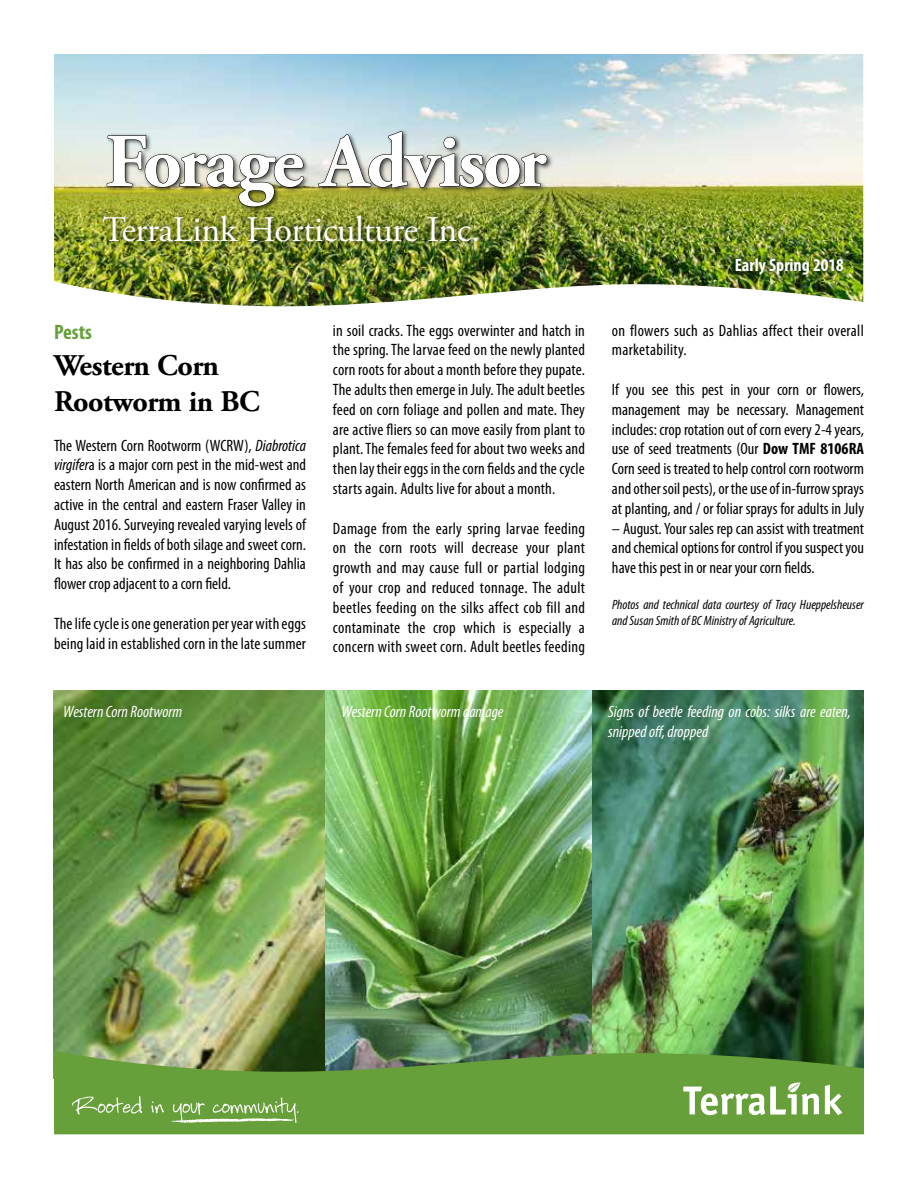
<style>
.page{position:relative;width:918px;height:1188px;background:#fff}
.page>*{position:absolute;margin:0;border:0;box-sizing:border-box;transform-origin:0 0}
.t1{font:700 76.05px "Adobe Garamond Pro";letter-spacing:-.025em;color:#fff}
.t2{font:36px "Adobe Garamond Pro";letter-spacing:-.01em;color:#fff}
.t3{font:700 30px/36px "Adobe Garamond Pro";letter-spacing:-.015em;color:#000}
.t4{font:700 condensed 21px "Myriad Pro";color:#679f3a}
.t5{font:700 condensed 18px "Myriad Pro";color:#fff}
.t6{font:condensed 16.5px/19.8px "Myriad Pro";letter-spacing:.01em;color:#000;text-align:justify}
.t7{font:italic condensed 16.5px/19.8px "Myriad Pro";color:#fff}
.t8{font:italic condensed 13.5px/16.2px "Myriad Pro";color:#000}
.s1{font-style:italic}
.s2{font-weight:700}
</style>
<div class="page">
<img style="left:53px;top:691px;width:811px;height:388px">
<img style="left:54px;top:54px;width:809px;height:253px">
<div style="left:726px;top:249px;width:126px;height:35px;background:#000;opacity:.75"></div>
<div style="left:105px;top:129px;width:449px;height:84px;background:#000;opacity:.75"></div>
<img style="left:107px;top:135px;width:197px;height:71px">
<svg style="left:318px;top:131px;width:229px;height:57px"></svg>
<div style="left:94px;top:206px;width:393px;height:44px;background:#000;opacity:.75"></div>
<svg style="left:54px;top:1051px;width:810px;height:83px;fill:#679f3a"></svg>
<svg style="left:825px;top:1085px;width:17px;height:30px"></svg>
<svg style="left:683px;top:1082px;width:136px;height:33px"></svg>
<svg style="left:72px;top:1096px;width:70px;height:19px"></svg>
<svg style="left:151px;top:1101px;width:13px;height:12px"></svg>
<svg style="left:170px;top:1098px;width:128px;height:26px"></svg>
<h1 class="t1" style="left:105px;top:118px;width:443px">Forage Advisor</h1>
<h2 class="t2" style="left:103px;top:208px;width:379px">TerraLink Horticulture Inc.</h2>
<p class="t4" style="left:54px;top:319px;width:40px">Pests</p>
<h3 class="t3" style="left:54px;top:348px;width:207px">Western Corn<br>Rootworm in BC</h3>
<p class="t6" style="left:54px;top:435px;width:254px">The Western Corn Rootworm (WCRW), <span class="s1">Diabrotica virgifer</span>a is a major corn pest in the mid-west and eastern North American and is now confirmed as active in the central and eastern Fraser Valley in August 2016. Surveying revealed varying levels of infestation in fields of both silage and sweet corn.<br>It has also be confirmed in a neighboring Dahlia flower crop adjacent to a corn field.</p>
<p class="t6" style="left:54px;top:613px;width:254px">The life cycle is one generation per year with eggs being laid in established corn in the late summer</p>
<p class="t6" style="left:333px;top:320px;width:254px">in soil cracks. The eggs overwinter and hatch in the spring. The larvae feed on the newly planted corn roots for about a month before they pupate.<br>The adults then emerge in July. The adult beetles feed on corn foliage and pollen and mate. They are active fliers so can move easily from plant to plant. The females feed for about two weeks and then lay their eggs in the corn fields and the cycle starts again. Adults live for about a month.</p>
<p class="t6" style="left:333px;top:518px;width:254px">Damage from the early spring larvae feeding on the corn roots will decrease your plant growth and may cause full or partial lodging of your crop and reduced tonnage. The adult beetles feeding on the silks affect cob fill and contaminate the crop which is especially a concern with sweet corn. Adult beetles feeding</p>
<p class="t5" style="left:735px;top:254px;width:110px">Early Spring 2018</p>
<p class="t6" style="left:612px;top:320px;width:253px">on flowers such as Dahlias affect their overall marketability.</p>
<p class="t6" style="left:612px;top:380px;width:254px">If you see this pest in your corn or flowers, management may be necessary. Management includes: crop rotation out of corn every 2-4 years, use of seed treatments (Our <span class="s2">Dow TMF 8106RA </span>Corn seed is treated to help control corn rootworm and other soil pests), or the use of in-furrow sprays at planting, and / or foliar sprays for adults in July</p>
<p class="t6" style="left:612px;top:518px;width:254px">– August. Your sales rep can assist with treatment and chemical options for control if you suspect you have this pest in or near your corn fields.</p>
<p class="t8" style="left:612px;top:597px;width:254px">Photos and technical data courtesy of Tracy Hueppelsheuser and Susan Smith of BC Ministry of Agriculture.</p>
<p class="t7" style="left:63px;top:702px;width:121px">Western Corn Rootworm</p>
<p class="t7" style="left:342px;top:702px;width:164px">Western Corn Rootworm damage</p>
<p class="t7" style="left:608px;top:702px;width:244px">Signs of beetle feeding on cobs: silks are eaten, snipped off, dropped</p>
</div>
